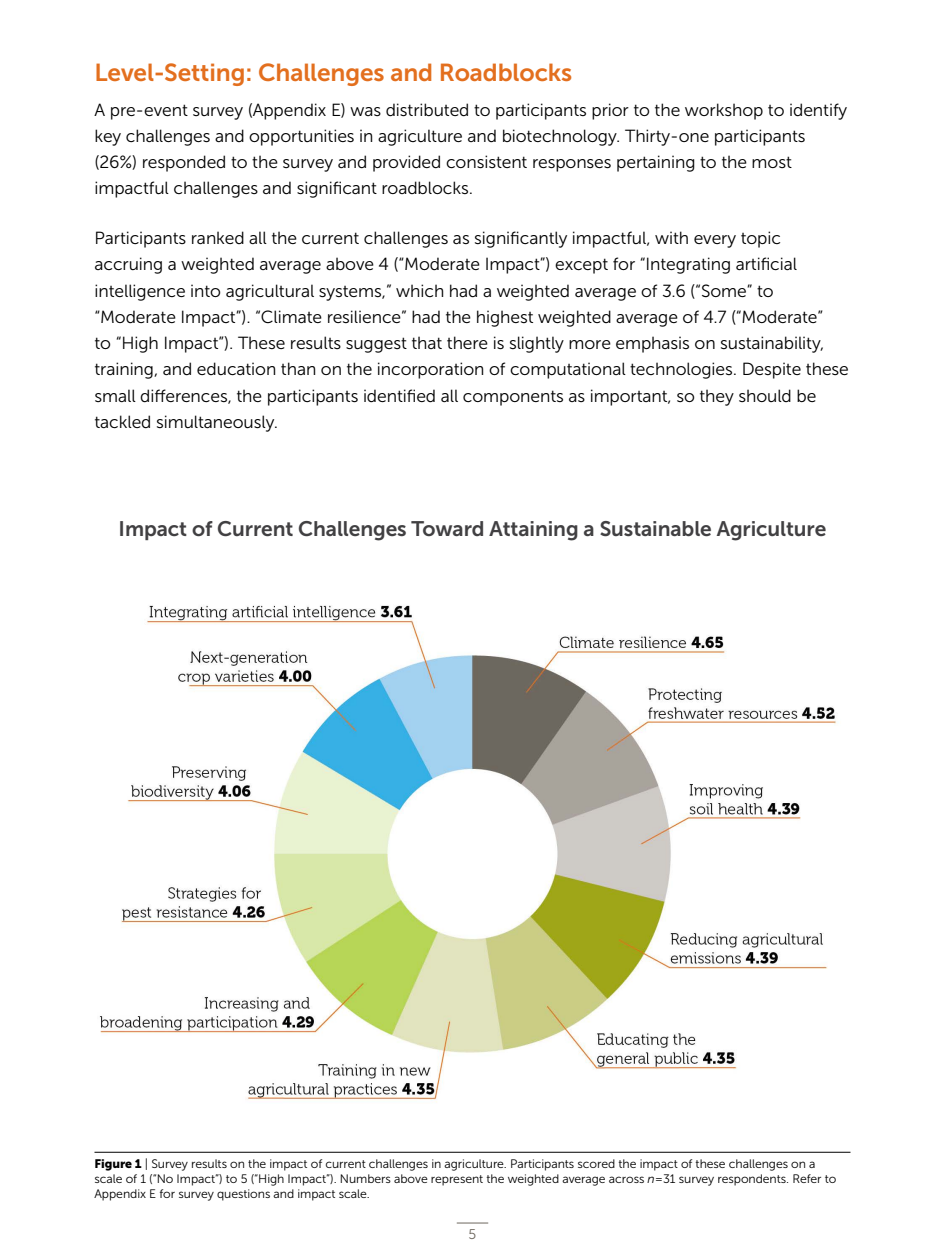
<style>
.page{position:relative;width:945px;height:1260px;background:#fff}
.page>*{position:absolute;margin:0;border:0;box-sizing:border-box;transform-origin:0 0}
.Header_1{font:24.5px "Museo Sans 700";letter-spacing:-.005em;color:#e36f1e}
.Sub_header{font:21px "Museo Sans 700";letter-spacing:-.005em;color:#414042}
.Body{font:17.5px/26.2px "Museo Sans 300";letter-spacing:-.005em;color:#000}
.t1{font:14px "Museo Sans 300";color:#6e685f}
.t2{font:12.25px/14.7px "Museo Sans 300";letter-spacing:-.005em;color:#000}
.s1{font-family:"Museo Sans 900"}
.s2{font-style:italic}
</style>
<div class="page">
<hr style="left:457px;top:1223px;width:31px;height:1px;background:#6e685f">
<img style="left:94px;top:605px;width:756px;height:547px">
<hr style="left:94px;top:1152px;width:756px;height:1px;background:#000">
<p class="Header_1" style="left:94px;top:59px;width:479px">Level-Setting: Challenges and Roadblocks</p>
<p class="Body" style="left:94px;top:96px;width:754px">A pre-event survey (Appendix E) was distributed to participants prior to the workshop to identify key challenges and opportunities in agriculture and biotechnology. Thirty-one participants (26%) responded to the survey and provided consistent responses pertaining to the most impactful challenges and significant roadblocks.</p>
<p class="Body" style="left:94px;top:225px;width:756px">Participants ranked all the current challenges as significantly impactful, with every topic accruing a weighted average above 4 (“Moderate Impact”) except for “Integrating artificial intelligence into agricultural systems,” which had a weighted average of 3.6 (“Some” to “Moderate Impact”). “Climate resilience” had the highest weighted average of 4.7 (“Moderate”<br>to “High Impact”). These results suggest that there is slightly more emphasis on sustainability, training, and education than on the incorporation of computational technologies. Despite these small differences, the participants identified all components as important, so they should be tackled simultaneously.</p>
<p class="Sub_header" style="left:119px;top:517px;width:709px">Impact of Current Challenges Toward Attaining a Sustainable Agriculture</p>
<p class="t2" style="left:94px;top:1157px;width:744px"><span class="s1">Figure 1</span> | Survey results on the impact of current challenges in agriculture. Participants scored the impact of these challenges on a scale of 1 (“No Impact”) to 5 (“High Impact”). Numbers above represent the weighted average across <span class="s2">n</span>=31 survey respondents. Refer to<br>Appendix E for survey questions and impact scale.</p>
<p class="t1" style="left:469px;top:1227px;width:9px">5</p>
</div>
